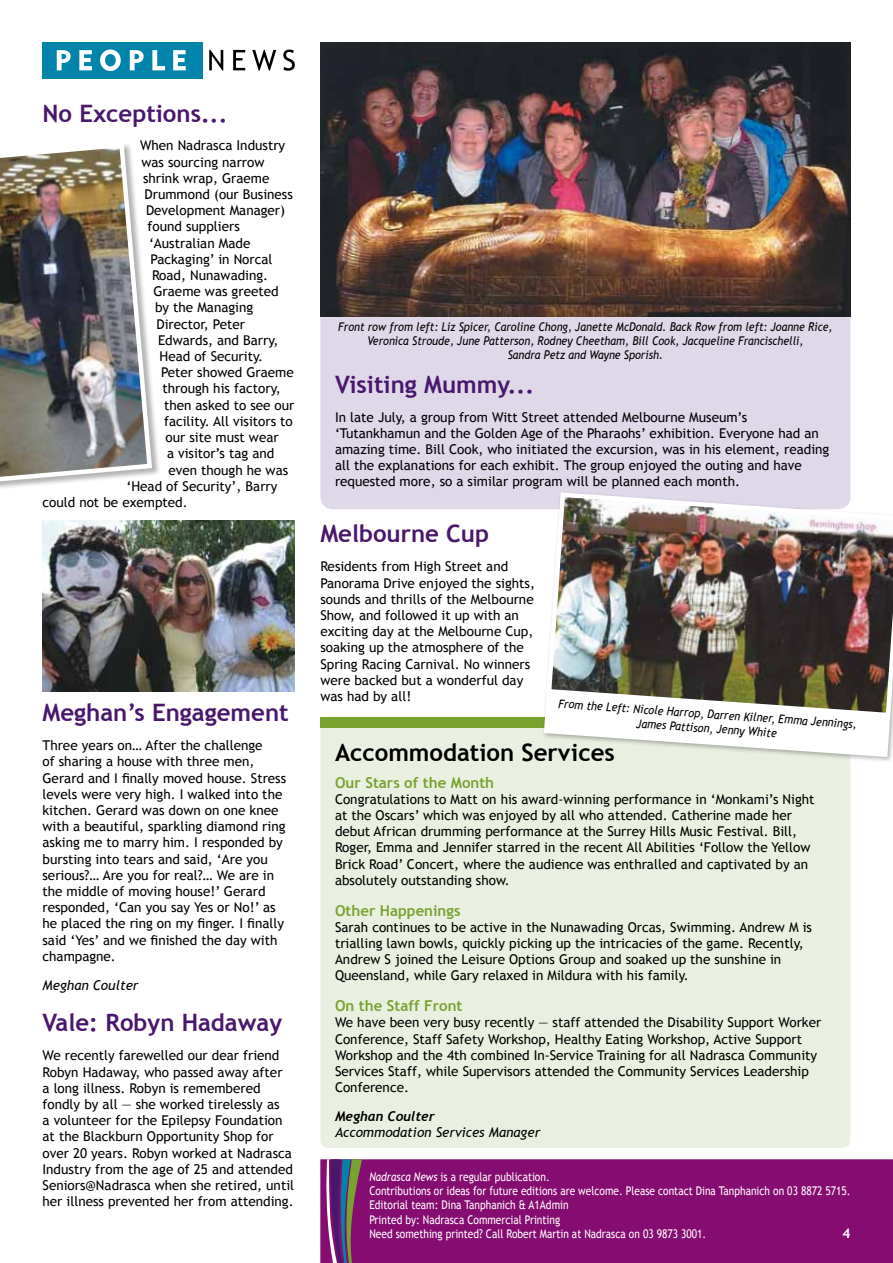
<style>
.page{position:relative;width:893px;height:1263px;background:#fff}
.page>*{position:absolute;margin:0;border:0;box-sizing:border-box;transform-origin:0 0}
.t1{font:700 24px "Trebuchet MS";color:#49176d}
.t2{font:700 24px "Trebuchet MS";color:#000}
.t3{font:700 15px "Trebuchet MS";color:#78a22f}
.t4{font:13.5px/16.2px "Trebuchet MS";color:#000}
.t5{font:italic 13.5px "Trebuchet MS";color:#000}
.t6{font:italic 700 13.5px "Trebuchet";color:#000}
.t7{font:700 13.5px "Trebuchet MS";color:#fff}
.t8{font:italic 12px/14.4px "Trebuchet MS";color:#000;text-align:center;scale:.9 1}
.t9{font:12px/14.4px "Trebuchet MS";color:#fff;scale:.85 1}
.s1{font-style:italic}
</style>
<div class="page">
<div style="left:320px;top:717px;width:530px;height:431px;background:#eaf0e1;border-radius:9px"></div>
<div style="left:320px;top:717px;width:530px;height:10px;background:#78a22f"></div>
<div style="left:320px;top:263px;width:530px;height:246px;background:#ded8e8;border-radius:13px"></div>
<div style="left:320px;top:1159px;width:573px;height:104px;background:#850c70"></div>
<svg style="left:325px;top:1159px;width:38px;height:104px;background:#724776"></svg>
<div style="left:43px;top:43px;width:160px;height:36px;background:#0084a9"></div>
<svg style="left:57px;top:49px;width:129px;height:22px"></svg>
<svg style="left:209px;top:50px;width:86px;height:21px"></svg>
<div style="left:0;top:143px;width:161px;height:349px;background:#000;opacity:.3"></div>
<img style="left:0;top:143px;width:154px;height:342px">
<img style="left:43px;top:520px;width:252px;height:171px">
<img style="left:320px;top:43px;width:530px;height:274px">
<div style="left:542px;top:490px;width:351px;height:274px;background:#000;opacity:.3"></div>
<img style="left:544px;top:490px;width:349px;height:230px">
<svg style="left:544px;top:691px;width:346px;height:66px"></svg>
<h1 class="t1" style="left:43px;top:98px;width:186px">No Exceptions...</h1>
<p class="t4" style="left:140px;top:138px;width:147px">When Nadrasca Industry</p>
<p class="t4" style="left:142px;top:154px;width:124px">was sourcing narrow</p>
<p class="t4" style="left:143px;top:170px;width:128px">shrink wrap, Graeme</p>
<p class="t4" style="left:145px;top:186px;width:150px">Drummond (our Business</p>
<p class="t4" style="left:146px;top:203px;width:141px">Development Manager)</p>
<p class="t4" style="left:148px;top:219px;width:94px">found suppliers</p>
<p class="t4" style="left:149px;top:235px;width:103px">‘Australian Made</p>
<p class="t4" style="left:151px;top:251px;width:124px">Packaging’ in Norcal</p>
<p class="t4" style="left:152px;top:267px;width:118px">Road, Nunawading.</p>
<p class="t4" style="left:154px;top:284px;width:127px">Graeme was greeted</p>
<p class="t4" style="left:155px;top:300px;width:100px">by the Managing</p>
<p class="t4" style="left:157px;top:316px;width:90px">Director, Peter</p>
<p class="t4" style="left:158px;top:332px;width:122px">Edwards, and Barry,</p>
<p class="t4" style="left:160px;top:348px;width:105px">Head of Security.</p>
<p class="t4" style="left:161px;top:365px;width:134px">Peter showed Graeme</p>
<p class="t4" style="left:162px;top:381px;width:120px">through his factory,</p>
<p class="t4" style="left:164px;top:397px;width:132px">then asked to see our</p>
<p class="t4" style="left:164px;top:413px;width:130px">facility. All visitors to</p>
<p class="t4" style="left:165px;top:429px;width:115px">our site must wear</p>
<p class="t4" style="left:167px;top:446px;width:109px">a visitor’s tag and</p>
<p class="t4" style="left:168px;top:462px;width:121px">even though he was</p>
<p class="t4" style="left:126px;top:478px;width:152px">‘Head of Security’, Barry</p>
<p class="t4" style="left:42px;top:494px;width:147px">could not be exempted.</p>
<h1 class="t1" style="left:43px;top:698px;width:248px">Meghan’s Engagement</h1>
<p class="t4" style="left:43px;top:737px;width:245px">Three years on… After the challenge<br>of sharing a house with three men, Gerard and I finally moved house. Stress levels were very high. I walked into the kitchen. Gerard was down on one knee with a beautiful, sparkling diamond ring asking me to marry him. I responded by bursting into tears and said, ‘Are you serious?… Are you for real?… We are in the middle of moving house!’ Gerard responded, ‘Can you say Yes or No!’ as he placed the ring on my finger. I finally said ‘Yes’ and we finished the day with champagne.</p>
<p class="t5" style="left:43px;top:977px;width:98px">Meghan Coulter</p>
<h1 class="t1" style="left:43px;top:1008px;width:241px">Vale: Robyn Hadaway</h1>
<p class="t4" style="left:43px;top:1048px;width:253px">We recently farewelled our dear friend Robyn Hadaway, who passed away after<br>a long illness. Robyn is remembered fondly by all — she worked tirelessly as<br>a volunteer for the Epilepsy Foundation at the Blackburn Opportunity Shop for over 20 years. Robyn worked at Nadrasca Industry from the age of 25 and attended Seniors@Nadrasca when she retired, until her illness prevented her from attending.</p>
<p class="t8" style="left:338px;top:319px;width:551px">Front row from left: Liz Spicer, Caroline Chong, Janette McDonald. Back Row from left: Joanne Rice,<br>Veronica Stroude, June Patterson, Rodney Cheetham, Bill Cook, Jacqueline Francischelli,<br>Sandra Petz and Wayne Sporish.</p>
<h1 class="t1" style="left:335px;top:369px;width:201px">Visiting Mummy...</h1>
<p class="t4" style="left:335px;top:409px;width:496px">In late July, a group from Witt Street attended Melbourne Museum’s ‘Tutankhamun and the Golden Age of the Pharaohs’ exhibition. Everyone had an amazing time. Bill Cook, who initiated the excursion, was in his element, reading all the explanations for each exhibit. The group enjoyed the outing and have requested more, so a similar program will be planned each month.</p>
<h1 class="t1" style="left:320px;top:519px;width:170px">Melbourne Cup</h1>
<p class="t4" style="left:320px;top:559px;width:216px">Residents from High Street and<br>Panorama Drive enjoyed the sights, sounds and thrills of the Melbourne<br>Show, and followed it up with an exciting day at the Melbourne Cup, soaking up the atmosphere of the<br>Spring Racing Carnival. No winners were backed but a wonderful day was had by all!</p>
<p class="t8" style="left:559px;top:696px;width:334px;rotate:4deg">From the Left: Nicole Harrop, Darren Kilner, Emma Jennings,<br>James Pattison, Jenny White</p>
<h1 class="t2" style="left:335px;top:737px;width:281px">Accommodation Services</h1>
<p class="t3" style="left:335px;top:773px;width:161px">Our Stars of the Month</p>
<p class="t4" style="left:335px;top:791px;width:481px">Congratulations to Matt on his award-winning performance in ‘Monkami’s Night at the Oscars’ which was enjoyed by all who attended. Catherine made her debut African drumming performance at the Surrey Hills Music Festival. Bill, Roger, Emma and Jennifer starred in the recent All Abilities ‘Follow the Yellow Brick Road’ Concert, where the audience was enthralled and captivated by an absolutely outstanding show.</p>
<p class="t3" style="left:335px;top:901px;width:127px">Other Happenings</p>
<p class="t4" style="left:335px;top:919px;width:479px">Sarah continues to be active in the Nunawading Orcas, Swimming. Andrew M is trialling lawn bowls, quickly picking up the intricacies of the game. Recently, Andrew S joined the Leisure Options Group and soaked up the sunshine in Queensland, while Gary relaxed in Mildura with his family.</p>
<p class="t3" style="left:335px;top:996px;width:129px">On the Staff Front</p>
<p class="t4" style="left:335px;top:1014px;width:488px">We have been very busy recently — staff attended the Disability Support Worker Conference, Staff Safety Workshop, Healthy Eating Workshop, Active Support Workshop and the 4th combined In-Service Training for all Nadrasca Community Services Staff, while Supervisors attended the Community Services Leadership Conference.</p>
<p class="t6" style="left:335px;top:1108px;width:101px">Meghan Coulter</p>
<p class="t5" style="left:335px;top:1124px;width:207px">Accommodation Services Manager</p>
<p class="t9" style="left:369px;top:1169px;width:568px"><span class="s1">Nadrasca News</span> is a regular publication.<br>Contributions or ideas for future editions are welcome. Please contact Dina Tanphanich on 03 8872 5715.<br>Editorial team: Dina Tanphanich &amp; A1Admin<br>Printed by: Nadrasca Commercial Printing<br>Need something printed? Call Robert Martin at Nadrasca on 03 9873 3001.</p>
<p class="t7" style="left:842px;top:1224px;width:9px">4</p>
</div>
